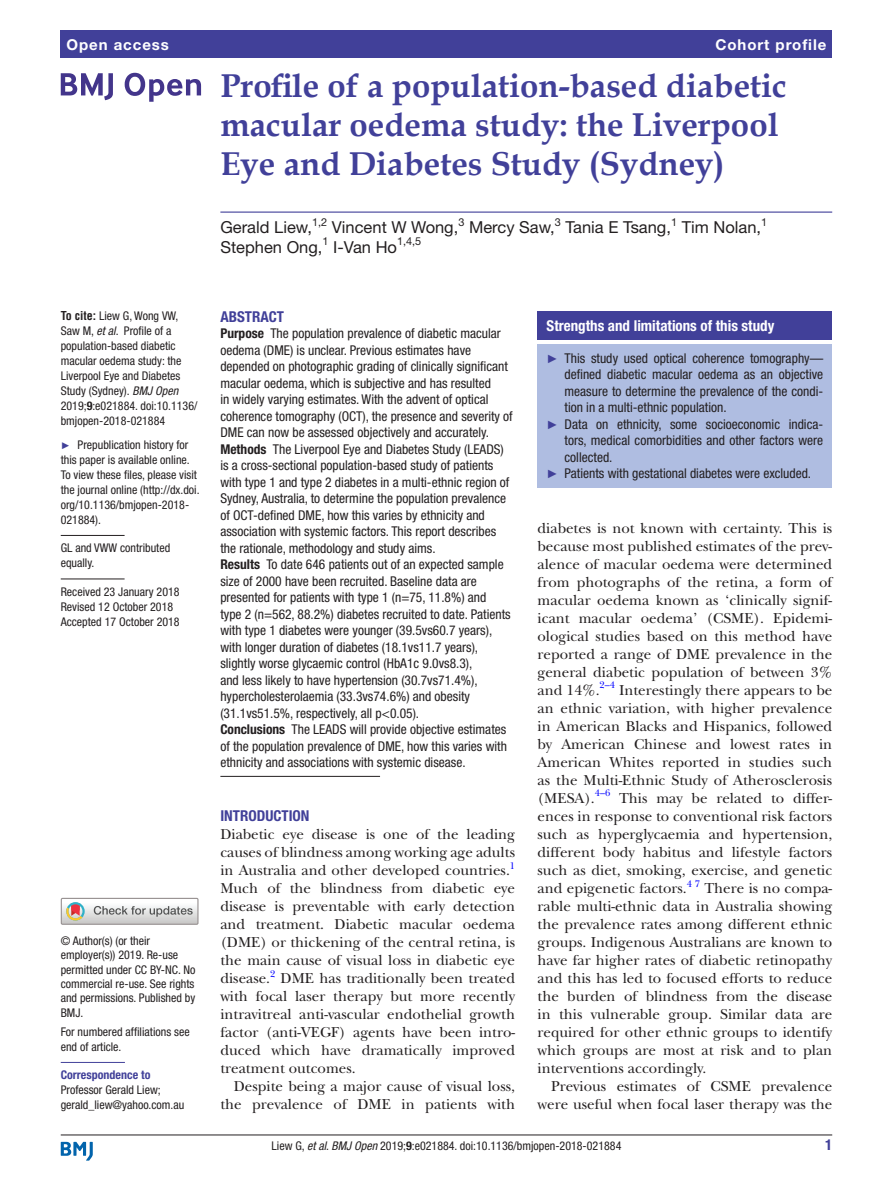
<style>
.page{position:relative;width:893px;height:1191px;background:#fff}
.page>*{position:absolute;margin:0;border:0;box-sizing:border-box;transform-origin:0 0}
.t1{font:700 33px/39px "Book Antiqua";color:#414099}
.t2{font:16.5px "Helvetica Neue LT Std";color:#231f20}
.t3{font:15px/18px "New Baskerville";color:#231f20;text-align:justify}
.t4{font:700 condensed 15px "Helvetica Neue LT Std";color:#fff}
.t5{font:700 15px "Helvetica Neue LT Std";letter-spacing:.065em;color:#fff}
.t6{font:700 condensed 15px "Helvetica Neue LT Std";color:#414099}
.t7{font:condensed 13.5px/16.5px "Helvetica Neue LT Std";color:#231f20}
.t8{font:condensed 12px/15px "Helvetica Neue LT Std";color:#231f20}
.t9{font:700 condensed 12px "Helvetica Neue LT Std";color:#414099}
.t10{font:10.95px "Helvetica Neue LT Std";color:#231f20}
.t11{font:9.9px "New Baskerville";color:#00f}
.s1{font-family:"Helvetica LT Std";font-weight:700}
.s2{font-style:italic}
.s3{font-weight:700}
.s4{font-family:"Arial";font-stretch:normal;font-size:9.75px;color:#414099}
.s5{font-family:"Arial";font-stretch:normal;font-size:12px;color:#414099}
</style>
<div class="page">
<hr style="left:61px;top:1134px;width:771px;height:1px;background:#231f20">
<svg style="left:61px;top:1141px;width:32px;height:19px"></svg>
<div style="left:61px;top:31px;width:771px;height:27px;background:#414099"></div>
<hr style="left:220px;top:211px;width:612px;height:2px;background:#414099">
<hr style="left:61px;top:535px;width:64px;height:1px;background:#231f20">
<hr style="left:61px;top:578px;width:64px;height:1px;background:#231f20">
<hr style="left:61px;top:1062px;width:64px;height:1px;background:#414099">
<svg style="left:61px;top:73px;width:52px;height:27px"></svg>
<svg style="left:125px;top:73px;width:76px;height:29px"></svg>
<div style="left:61px;top:897px;width:138px;height:27px;border:1px solid #969090"></div>
<svg style="left:61px;top:898px;width:137px;height:26px"></svg>
<hr style="left:220px;top:776px;width:160px;height:1px;background:#231f20">
<div style="left:538px;top:311px;width:294px;height:29px;background:#414099"></div>
<div style="left:538px;top:344px;width:294px;height:143px;background:#afbde1"></div>
<p class="t5" style="left:66px;top:35px;width:104px">Open access</p>
<p class="t5" style="left:715px;top:35px;width:113px">Cohort profile</p>
<h1 class="t1" style="left:220px;top:66px;width:568px">Profile of a population-based diabetic macular oedema study: the Liverpool<br>Eye and Diabetes Study (Sydney)</h1>
<p class="t2" style="left:220px;top:218px;width:93px">Gerald Liew,</p>
<p class="t10" style="left:312px;top:215px;width:17px">1,2</p>
<p class="t2" style="left:332px;top:218px;width:128px">Vincent W Wong,</p>
<p class="t10" style="left:458px;top:215px;width:8px">3</p>
<p class="t2" style="left:469px;top:218px;width:87px">Mercy Saw,</p>
<p class="t10" style="left:555px;top:215px;width:8px">3</p>
<p class="t2" style="left:566px;top:218px;width:107px">Tania E Tsang,</p>
<p class="t10" style="left:671px;top:215px;width:8px">1</p>
<p class="t2" style="left:682px;top:218px;width:81px">Tim Nolan,</p>
<p class="t10" style="left:761px;top:215px;width:8px">1</p>
<p class="t2" style="left:220px;top:237px;width:104px">Stephen Ong,</p>
<p class="t10" style="left:322px;top:235px;width:8px">1</p>
<p class="t2" style="left:333px;top:237px;width:65px">I-Van Ho</p>
<p class="t10" style="left:397px;top:235px;width:26px">1,4,5</p>
<p class="t8" style="left:61px;top:308px;width:138px"><span class="s1">To cite:</span> Liew G, Wong VW,<br>Saw M, <span class="s2">et al</span>. Profile of a population-based diabetic macular oedema study: the<br>Liverpool Eye and Diabetes<br>Study (Sydney). <span class="s2">BMJ Open<br></span>2019;<span class="s3">9</span>:e021884. doi:10.1136/ bmjopen-2018-021884</p>
<p class="t8" style="left:61px;top:437px;width:140px"><span class="s4">►</span> Prepublication history for this paper is available online.<br>To view these files, please visit the journal online (http://dx.doi. org/10.1136/bmjopen-2018-<br>021884).</p>
<p class="t8" style="left:61px;top:540px;width:111px">GL and VWW contributed equally.</p>
<p class="t8" style="left:61px;top:584px;width:120px">Received 23 January 2018<br>Revised 12 October 2018<br>Accepted 17 October 2018</p>
<p class="t8" style="left:61px;top:933px;width:136px;line-height:14.4px">© Author(s) (or their employer(s)) 2019. Re-use permitted under CC BY-NC. No commercial re-use. See rights and permissions. Published by<br>BMJ.</p>
<p class="t8" style="left:61px;top:1024px;width:130px">For numbered affiliations see end of article.</p>
<p class="t9" style="left:61px;top:1067px;width:91px">Correspondence to</p>
<p class="t8" style="left:61px;top:1082px;width:125px">Professor Gerald Liew; gerald_liew@yahoo.com.au</p>
<p class="t6" style="left:220px;top:307px;width:65px">Abstract</p>
<p class="t7" style="left:220px;top:325px;width:294px"><span class="s3">Purpose</span> The population prevalence of diabetic macular oedema (DME) is unclear. Previous estimates have depended on photographic grading of clinically significant macular oedema, which is subjective and has resulted<br>in widely varying estimates. With the advent of optical coherence tomography (OCT), the presence and severity of DME can now be assessed objectively and accurately.<br><span class="s3">Methods</span> The Liverpool Eye and Diabetes Study (LEADS) is a cross-sectional population-based study of patients with type 1 and type 2 diabetes in a multi-ethnic region of Sydney, Australia, to determine the population prevalence of OCT-defined DME, how this varies by ethnicity and association with systemic factors. This report describes the rationale, methodology and study aims.<br><span class="s3">Results</span> To date 646 patients out of an expected sample size of 2000 have been recruited. Baseline data are presented for patients with type 1 (n=75, 11.8%) and<br>type 2 (n=562, 88.2%) diabetes recruited to date. Patients with type 1 diabetes were younger (39.5vs60.7 years), with longer duration of diabetes (18.1vs11.7 years), slightly worse glycaemic control (HbA1c 9.0vs8.3),<br>and less likely to have hypertension (30.7vs71.4%), hypercholesterolaemia (33.3vs74.6%) and obesity (31.1vs51.5%, respectively, all p&lt;0.05).<br><span class="s3">Conclusions</span> The LEADS will provide objective estimates of the population prevalence of DME, how this varies with ethnicity and associations with systemic disease.</p>
<p class="t6" style="left:220px;top:807px;width:91px">Introduction</p>
<p class="t3" style="left:220px;top:825px;width:296px">Diabetic eye disease is one of the leading causes of blindness among working age adults in Australia and other developed countries.</p>
<p class="t11" style="left:510px;top:859px;width:7px">1</p>
<p class="t3" style="left:220px;top:879px;width:296px">Much of the blindness from diabetic eye disease is preventable with early detection and treatment. Diabetic macular oedema (DME) or thickening of the central retina, is the main cause of visual loss in diabetic eye disease.</p>
<p class="t11" style="left:270px;top:967px;width:7px">2</p>
<p class="t3" style="left:220px;top:969px;width:296px;text-indent:60px">DME has traditionally been treated with focal laser therapy but more recently intravitreal anti-vascular endothelial growth factor (anti-VEGF) agents have been intro&shy;duced which have dramatically improved treatment outcomes.</p>
<p class="t3" style="left:220px;top:1077px;width:296px;text-align:right">Despite being a major cause of visual loss, the prevalence of DME in patients with</p>
<p class="t4" style="left:547px;top:316px;width:229px">Strengths and limitations of this study</p>
<p class="t7" style="left:547px;top:349px;width:278px"><span class="s5">►</span> This study used optical coherence tomography—</p>
<p class="t7" style="left:565px;top:366px;width:260px">defined diabetic macular oedema as an objective</p>
<p class="t7" style="left:565px;top:382px;width:260px">measure to determine the prevalence of the condi-</p>
<p class="t7" style="left:565px;top:399px;width:164px">tion in a multi-ethnic population.</p>
<p class="t7" style="left:547px;top:415px;width:278px"><span class="s5">►</span> Data on ethnicity, some socioeconomic indica-</p>
<p class="t7" style="left:565px;top:432px;width:260px">tors, medical comorbidities and other factors were</p>
<p class="t7" style="left:565px;top:448px;width:49px">collected.</p>
<p class="t7" style="left:547px;top:465px;width:266px"><span class="s5">►</span> Patients with gestational diabetes were excluded.</p>
<p class="t3" style="left:538px;top:519px;width:296px">diabetes is not known with certainty. This is because most published estimates of the prev&shy;alence of macular oedema were determined from photographs of the retina, a form of macular oedema known as ‘clinically signif&shy;icant macular oedema’ (CSME). Epidemi&shy;ological studies based on this method have reported a range of DME prevalence in the general diabetic population of between 3% and 14%.<sup>2–4</sup> Interestingly there appears to be an ethnic variation, with higher prevalence in American Blacks and Hispanics, followed by American Chinese and lowest rates in American Whites reported in studies such as the Multi-Ethnic Study of Atherosclerosis (MESA).</p>
<p class="t11" style="left:595px;top:787px;width:17px">4–6</p>
<p class="t3" style="left:538px;top:789px;width:296px;text-indent:81px">This may be related to differ&shy;ences in response to conventional risk factors such as hyperglycaemia and hypertension, different body habitus and lifestyle factors such as diet, smoking, exercise, and genetic and epigenetic factors.</p>
<p class="t11" style="left:687px;top:877px;width:15px">4 7</p>
<p class="t3" style="left:538px;top:879px;width:296px;text-indent:167px">There is no compa&shy;rable multi-ethnic data in Australia showing the prevalence rates among different ethnic groups. Indigenous Australians are known to have far higher rates of diabetic retinopathy and this has led to focused efforts to reduce the burden of blindness from the disease in this vulnerable group. Similar data are required for other ethnic groups to identify which groups are most at risk and to plan interventions accordingly.</p>
<p class="t3" style="left:538px;top:1077px;width:296px;text-align:right">Previous estimates of CSME prevalence were useful when focal laser therapy was the</p>
<p class="t8" style="left:272px;top:1137px;width:351px">Liew G, <span class="s2">et al</span>. <span class="s2">BMJ Open</span> 2019;<span class="s3">9</span>:e021884. doi:10.1136/bmjopen-2018-021884</p>
<p class="t6" style="left:825px;top:1135px;width:9px">1</p>
</div>
